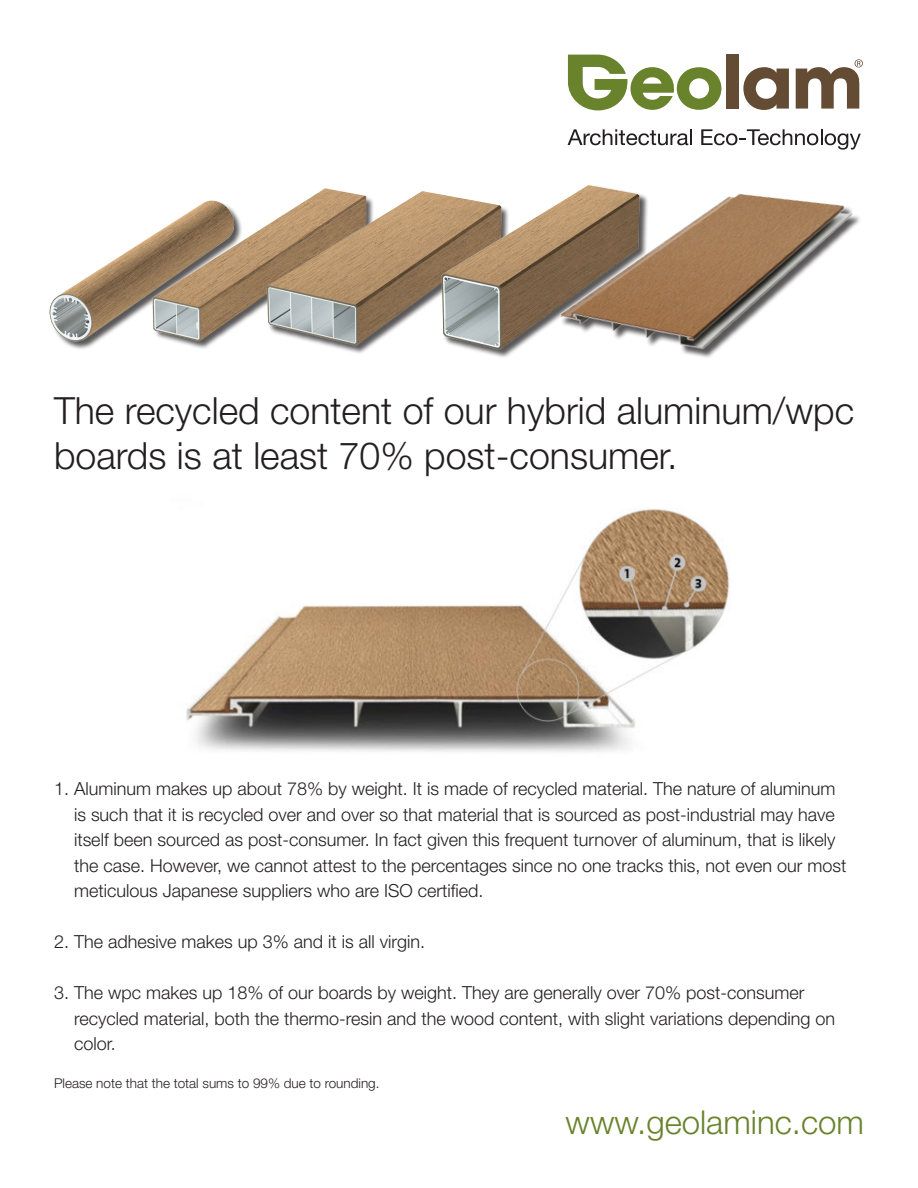
<style>
.page{position:relative;width:918px;height:1188px;background:#fff}
.page>*{position:absolute;margin:0;border:0;box-sizing:border-box;transform-origin:0 0}
.t1{font:300 37.5px/45px "Helvetica Neue LT Std";color:#231f20}
.t2{font:300 33px "Helvetica Neue LT Std";color:#69832c}
.t3{font:300 18px/25.5px "Helvetica Neue LT Std";color:#231f20}
.t4{font:300 13.5px "Helvetica Neue LT Std";color:#231f20}
</style>
<div class="page">
<img style="left:186px;top:509px;width:545px;height:243px">
<img style="left:49px;top:242px;width:93px;height:107px">
<img style="left:142px;top:188px;width:203px;height:161px">
<div style="left:267px;top:192px;width:243px;height:162px;background:#231f20;opacity:.75"></div>
<img style="left:411px;top:185px;width:183px;height:169px">
<img style="left:546px;top:186px;width:314px;height:172px">
<svg style="left:568px;top:55px;width:153px;height:55px"></svg>
<div style="left:726px;top:54px;width:13px;height:55px;background:#634b34"></div>
<svg style="left:743px;top:67px;width:46px;height:43px"></svg>
<svg style="left:796px;top:59px;width:67px;height:50px"></svg>
<svg style="left:568px;top:129px;width:124px;height:16px"></svg>
<svg style="left:701px;top:129px;width:160px;height:21px"></svg>
<p class="t1" style="left:54px;top:388px;width:802px">The recycled content of our hybrid aluminum/wpc boards is at least 70% post-consumer.</p>
<p class="t3" style="left:74px;top:776px;width:774px;text-indent:-20px">1. Aluminum makes up about 78% by weight. It is made of recycled material. The nature of aluminum is such that it is recycled over and over so that material that is sourced as post-industrial may have itself been sourced as post-consumer. In fact given this frequent turnover of aluminum, that is likely the case. However, we cannot attest to the percentages since no one tracks this, not even our most meticulous Japanese suppliers who are ISO certified.</p>
<p class="t3" style="left:54px;top:929px;width:373px">2. The adhesive makes up 3% and it is all virgin.</p>
<p class="t3" style="left:74px;top:980px;width:763px;text-indent:-20px">3. The wpc makes up 18% of our boards by weight. They are generally over 70% post-consumer recycled material, both the thermo-resin and the wood content, with slight variations depending on color.</p>
<p class="t4" style="left:54px;top:1075px;width:327px">Please note that the total sums to 99% due to rounding.</p>
<p class="t2" style="left:566px;top:1102px;width:300px">www.geolaminc.com</p>
</div>
